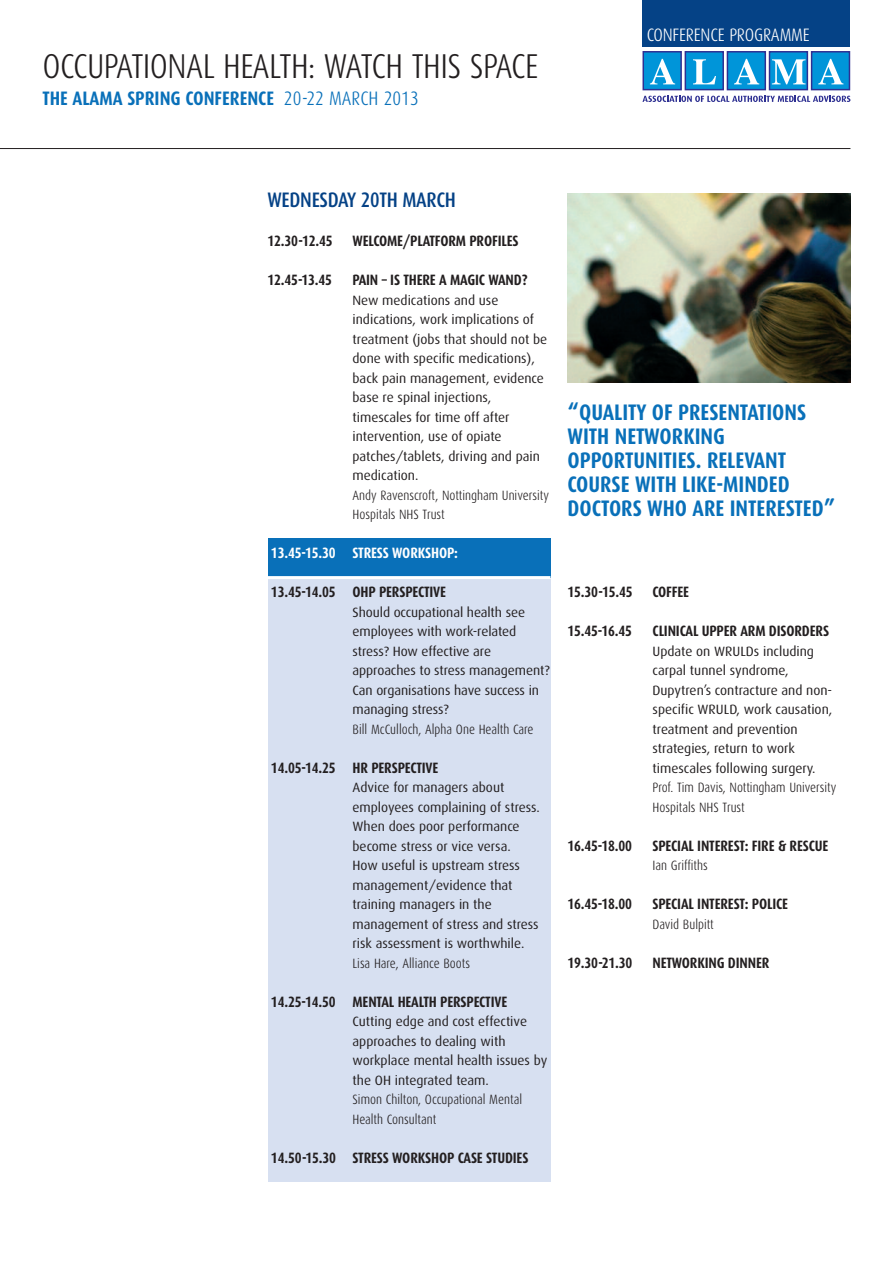
<style>
.page{position:relative;width:893px;height:1263px;background:#fff}
.page>*{position:absolute;margin:0;border:0;box-sizing:border-box;transform-origin:0 0}
.t1{font:300 34.5px "Dax Condensed";letter-spacing:-.015em;color:#231f20}
.t2{font:700 22.5px/24px "Dax Condensed";color:#0970b9}
.t3{font:500 21px "Dax Condensed";letter-spacing:-.015em;color:#054286}
.t4{font:700 19.5px "Dax Condensed";color:#0970b9}
.t5{font:300 18px "Dax Condensed";letter-spacing:-.01em;color:#fff}
.t6{font:700 15px "Dax Condensed";letter-spacing:-.01em;color:#231f20}
.t7{font:700 15px "Dax Condensed";letter-spacing:-.01em;color:#fff}
.t8{font:13.5px/19.5px "Dax";color:#231f20}
.t9{font:300 13.5px/19.5px "Dax Condensed";color:#231f20}
.s1{font-weight:300}
</style>
<div class="page">
<div style="left:267px;top:539px;width:283px;height:643px;background:#d7e0f1"></div>
<div style="left:267px;top:539px;width:283px;height:39px;background:#0970b9"></div>
<svg style="left:642px;top:96px;width:208px;height:6px"></svg>
<div style="left:643px;top:52px;width:38px;height:38px;background:#0095d9"></div>
<div style="left:642px;top:51px;width:40px;height:39px;border:1px solid #2e3092"></div>
<svg style="left:650px;top:59px;width:25px;height:25px"></svg>
<div style="left:685px;top:52px;width:38px;height:38px;background:#0095d9"></div>
<div style="left:685px;top:51px;width:39px;height:39px;border:1px solid #2e3092"></div>
<svg style="left:693px;top:59px;width:23px;height:25px"></svg>
<div style="left:727px;top:52px;width:38px;height:38px;background:#0095d9"></div>
<div style="left:727px;top:51px;width:39px;height:39px;border:1px solid #2e3092"></div>
<svg style="left:734px;top:59px;width:25px;height:25px"></svg>
<div style="left:769px;top:52px;width:38px;height:38px;background:#0095d9"></div>
<div style="left:769px;top:51px;width:39px;height:39px;border:1px solid #2e3092"></div>
<svg style="left:772px;top:59px;width:33px;height:25px"></svg>
<div style="left:812px;top:52px;width:37px;height:38px;background:#0095d9"></div>
<div style="left:811px;top:51px;width:39px;height:39px;border:1px solid #2e3092"></div>
<svg style="left:818px;top:59px;width:25px;height:25px"></svg>
<div style="left:642px;top:0;width:208px;height:47px;background:#054286"></div>
<hr style="left:0;top:148px;width:850px;height:1px;background:#231f20">
<img style="left:567px;top:193px;width:283px;height:190px">
<hr style="left:267px;top:576px;width:283px;height:3px;background:#fff">
<h1 class="t1" style="left:43px;top:54px;width:498px">OCCUPATIONAL HEALTH: WATCH THIS SPACE</h1>
<h3 class="t4" style="left:43px;top:90px;width:378px">THE ALAMA SPRING CONFERENCE <span class="s1">20-22 MARCH 2013</span></h3>
<h3 class="t5" style="left:647px;top:29px;width:165px">CONFERENCE PROGRAMME</h3>
<h3 class="t3" style="left:267px;top:191px;width:190px">WEDNESDAY 20TH MARCH</h3>
<p class="t6" style="left:267px;top:234px;width:67px">12.30-12.45</p>
<p class="t6" style="left:353px;top:234px;width:168px">WELCOME/PLATFORM PROFILES</p>
<p class="t6" style="left:267px;top:273px;width:66px">12.45-13.45</p>
<p class="t6" style="left:353px;top:273px;width:177px">PAIN – IS THERE A MAGIC WAND?</p>
<p class="t8" style="left:353px;top:291px;width:196px">New medications and use indications, work implications of treatment (jobs that should not be done with specific medications), back pain management, evidence base re spinal injections, timescales for time off after intervention, use of opiate patches/tablets, driving and pain medication.</p>
<p class="t9" style="left:353px;top:487px;width:198px">Andy Ravenscroft, Nottingham University<br>Hospitals NHS Trust</p>
<p class="t7" style="left:271px;top:546px;width:189px">13.45-15.30 STRESS WORKSHOP:</p>
<p class="t6" style="left:271px;top:585px;width:177px">13.45-14.05 OHP PERSPECTIVE</p>
<p class="t8" style="left:353px;top:603px;width:199px">Should occupational health see employees with work-related stress? How effective are approaches to stress management?<br>Can organisations have success in managing stress?</p>
<p class="t9" style="left:353px;top:721px;width:182px">Bill McCulloch, Alpha One Health Care</p>
<p class="t6" style="left:271px;top:761px;width:169px">14.05-14.25 HR PERSPECTIVE</p>
<p class="t8" style="left:353px;top:778px;width:189px">Advice for managers about employees complaining of stress.<br>When does poor performance become stress or vice versa.<br>How useful is upstream stress management/evidence that training managers in the management of stress and stress risk assessment is worthwhile.</p>
<p class="t9" style="left:353px;top:955px;width:119px">Lisa Hare, Alliance Boots</p>
<p class="t6" style="left:271px;top:995px;width:238px">14.25-14.50 MENTAL HEALTH PERSPECTIVE</p>
<p class="t8" style="left:353px;top:1012px;width:196px">Cutting edge and cost effective approaches to dealing with workplace mental health issues by the OH integrated team.</p>
<p class="t9" style="left:353px;top:1091px;width:171px">Simon Chilton, Occupational Mental<br>Health Consultant</p>
<p class="t6" style="left:271px;top:1151px;width:259px">14.50-15.30 STRESS WORKSHOP CASE STUDIES</p>
<h2 class="t2" style="left:567px;top:401px;width:269px">“QUALITY OF PRESENTATIONS<br>WITH NETWORKING<br>OPPORTUNITIES. RELEVANT<br>COURSE WITH LIKE-MINDED<br>DOCTORS WHO ARE INTERESTED”</h2>
<p class="t6" style="left:567px;top:585px;width:67px">15.30-15.45</p>
<p class="t6" style="left:652px;top:585px;width:38px">COFFEE</p>
<p class="t6" style="left:567px;top:624px;width:66px">15.45-16.45</p>
<p class="t6" style="left:652px;top:624px;width:178px">CLINICAL UPPER ARM DISORDERS</p>
<p class="t8" style="left:652px;top:642px;width:181px">Update on WRULDs including carpal tunnel syndrome,<br>Dupytren’s contracture and non&shy;specific WRULD, work causation, treatment and prevention strategies, return to work timescales following surgery.</p>
<p class="t9" style="left:652px;top:779px;width:185px">Prof. Tim Davis, Nottingham University<br>Hospitals NHS Trust</p>
<p class="t6" style="left:567px;top:839px;width:66px">16.45-18.00</p>
<p class="t6" style="left:652px;top:839px;width:177px">SPECIAL INTEREST: FIRE &amp; RESCUE</p>
<p class="t9" style="left:652px;top:857px;width:57px">Ian Griffiths</p>
<p class="t6" style="left:567px;top:897px;width:66px">16.45-18.00</p>
<p class="t6" style="left:652px;top:897px;width:137px">SPECIAL INTEREST: POLICE</p>
<p class="t9" style="left:652px;top:916px;width:63px">David Bulpitt</p>
<p class="t6" style="left:567px;top:956px;width:66px">19.30-21.30</p>
<p class="t6" style="left:652px;top:956px;width:118px">NETWORKING DINNER</p>
</div>
